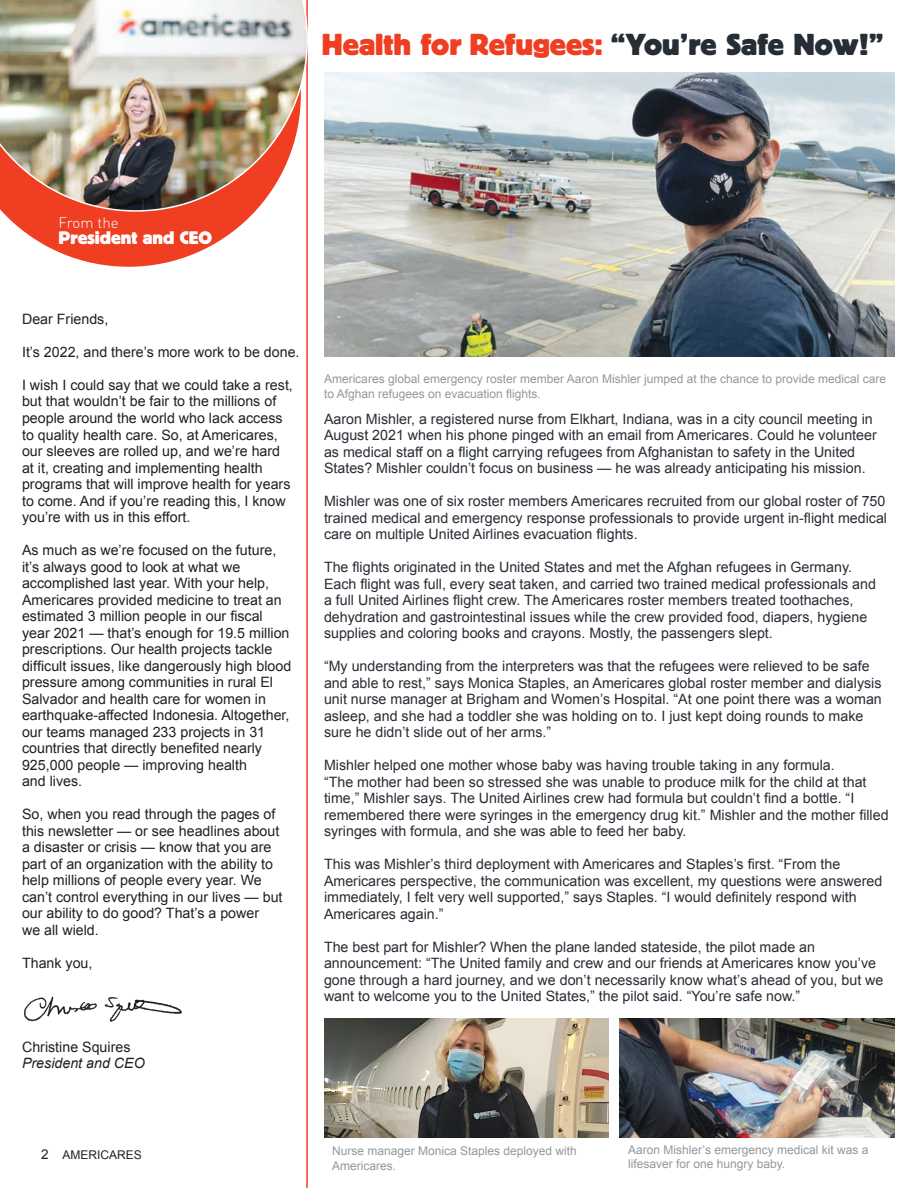
<style>
.page{position:relative;width:918px;height:1188px;background:#fff}
.page>*{position:absolute;margin:0;border:0;box-sizing:border-box;transform-origin:0 0}
.t1{font:700 30px "Block Berthold BQ";color:#ef3e22}
.t2{font:700 18px "Block Berthold BQ";color:#fff}
.t3{font:300 15px "DIN Round OT";color:#fff}
.t4{font:14.25px/16.5px "Arial";color:#272d35}
.t5{font:14.25px/16.5px "Arial";color:#231f20}
.t6{font:italic 14.25px "Arial";color:#231f20}
.t7{font:12px/14.4px "Arial";color:#93989c}
.t8{font:12px "Arial";color:#231f20}
.s1{color:#272d35}
.s2{font-size:13.5px}
</style>
<div class="page">
<svg style="left:306px;top:212px;width:2px;height:976px;background:#f26d58"></svg>
<svg style="left:2px;top:212px;width:253px;height:55px;fill:#ef3e22"></svg>
<img style="left:0;top:0;width:308px;height:212px">
<img style="left:24px;top:996px;width:158px;height:26px">
<img style="left:324px;top:72px;width:571px;height:285px">
<img style="left:620px;top:1018px;width:275px;height:119px">
<img style="left:324px;top:1018px;width:285px;height:120px">
<h1 class="t1" style="left:322px;top:28px;width:564px">Health for Refugees: <span class="s1">“You’re Safe Now!”</span></h1>
<p class="t3" style="left:59px;top:213px;width:61px">From the</p>
<p class="t2" style="left:59px;top:228px;width:155px">President and CEO</p>
<p class="t5" style="left:22px;top:311px;width:88px">Dear Friends,</p>
<p class="t5" style="left:22px;top:344px;width:279px">It’s 2022, and there’s more work to be done.</p>
<p class="t5" style="left:22px;top:377px;width:272px">I wish I could say that we could take a rest, but that wouldn’t be fair to the millions of people around the world who lack access to quality health care. So, at Americares, our sleeves are rolled up, and we’re hard at it, creating and implementing health programs that will improve health for years to come. And if you’re reading this, I know you’re with us in this effort.</p>
<p class="t5" style="left:22px;top:542px;width:271px">As much as we’re focused on the future, it’s always good to look at what we accomplished last year. With your help, Americares provided medicine to treat an estimated 3 million people in our fiscal year 2021 — that’s enough for 19.5 million prescriptions. Our health projects tackle difficult issues, like dangerously high blood pressure among communities in rural El Salvador and health care for women in earthquake-affected Indonesia. Altogether, our teams managed 233 projects in 31 countries that directly benefited nearly 925,000 people — improving health<br>and lives.</p>
<p class="t5" style="left:22px;top:806px;width:262px">So, when you read through the pages of this newsletter — or see headlines about a disaster or crisis — know that you are part of an organization with the ability to help millions of people every year. We can’t control everything in our lives — but our ability to do good? That’s a power<br>we all wield.</p>
<p class="t5" style="left:22px;top:954px;width:72px">Thank you,</p>
<p class="t5" style="left:22px;top:1038px;width:110px">Christine Squires</p>
<p class="t6" style="left:22px;top:1054px;width:124px">President and CEO</p>
<p class="t7" style="left:324px;top:372px;width:564px">Americares global emergency roster member Aaron Mishler jumped at the chance to provide medical care to Afghan refugees on evacuation flights.</p>
<p class="t4" style="left:324px;top:411px;width:554px">Aaron Mishler, a registered nurse from Elkhart, Indiana, was in a city council meeting in August 2021 when his phone pinged with an email from Americares. Could he volunteer as medical staff on a flight carrying refugees from Afghanistan to safety in the United States? Mishler couldn’t focus on business — he was already anticipating his mission.</p>
<p class="t4" style="left:324px;top:493px;width:565px;text-align:justify">Mishler was one of six roster members Americares recruited from our global roster of 750 trained medical and emergency response professionals to provide urgent in-flight medical care on multiple United Airlines evacuation flights.</p>
<p class="t4" style="left:324px;top:559px;width:554px">The flights originated in the United States and met the Afghan refugees in Germany.<br>Each flight was full, every seat taken, and carried two trained medical professionals and a full United Airlines flight crew. The Americares roster members treated toothaches, dehydration and gastrointestinal issues while the crew provided food, diapers, hygiene supplies and coloring books and crayons. Mostly, the passengers slept.</p>
<p class="t4" style="left:324px;top:658px;width:559px">“My understanding from the interpreters was that the refugees were relieved to be safe and able to rest,” says Monica Staples, an Americares global roster member and dialysis unit nurse manager at Brigham and Women’s Hospital. “At one point there was a woman asleep, and she had a toddler she was holding on to. I just kept doing rounds to make sure he didn’t slide out of her arms.”</p>
<p class="t4" style="left:324px;top:757px;width:566px">Mishler helped one mother whose baby was having trouble taking in any formula.<br>“The mother had been so stressed she was unable to produce milk for the child at that time,” Mishler says. The United Airlines crew had formula but couldn’t find a bottle. “I remembered there were syringes in the emergency drug kit.” Mishler and the mother filled syringes with formula, and she was able to feed her baby.</p>
<p class="t4" style="left:324px;top:856px;width:560px">This was Mishler’s third deployment with Americares and Staples’s first. “From the Americares perspective, the communication was excellent, my questions were answered immediately, I felt very well supported,” says Staples. “I would definitely respond with Americares again.”</p>
<p class="t4" style="left:324px;top:939px;width:561px">The best part for Mishler? When the plane landed stateside, the pilot made an announcement: “The United family and crew and our friends at Americares know you’ve gone through a hard journey, and we don’t necessarily know what’s ahead of you, but we want to welcome you to the United States,” the pilot said. “You’re safe now.”</p>
<p class="t8" style="left:41px;top:1147px;width:102px"><span class="s2">2</span> AMERICARES</p>
<p class="t7" style="left:332px;top:1144px;width:246px">Nurse manager Monica Staples deployed with<br>Americares.</p>
<p class="t7" style="left:628px;top:1142px;width:242px">Aaron Mishler’s emergency medical kit was a lifesaver for one hungry baby.</p>
</div>
